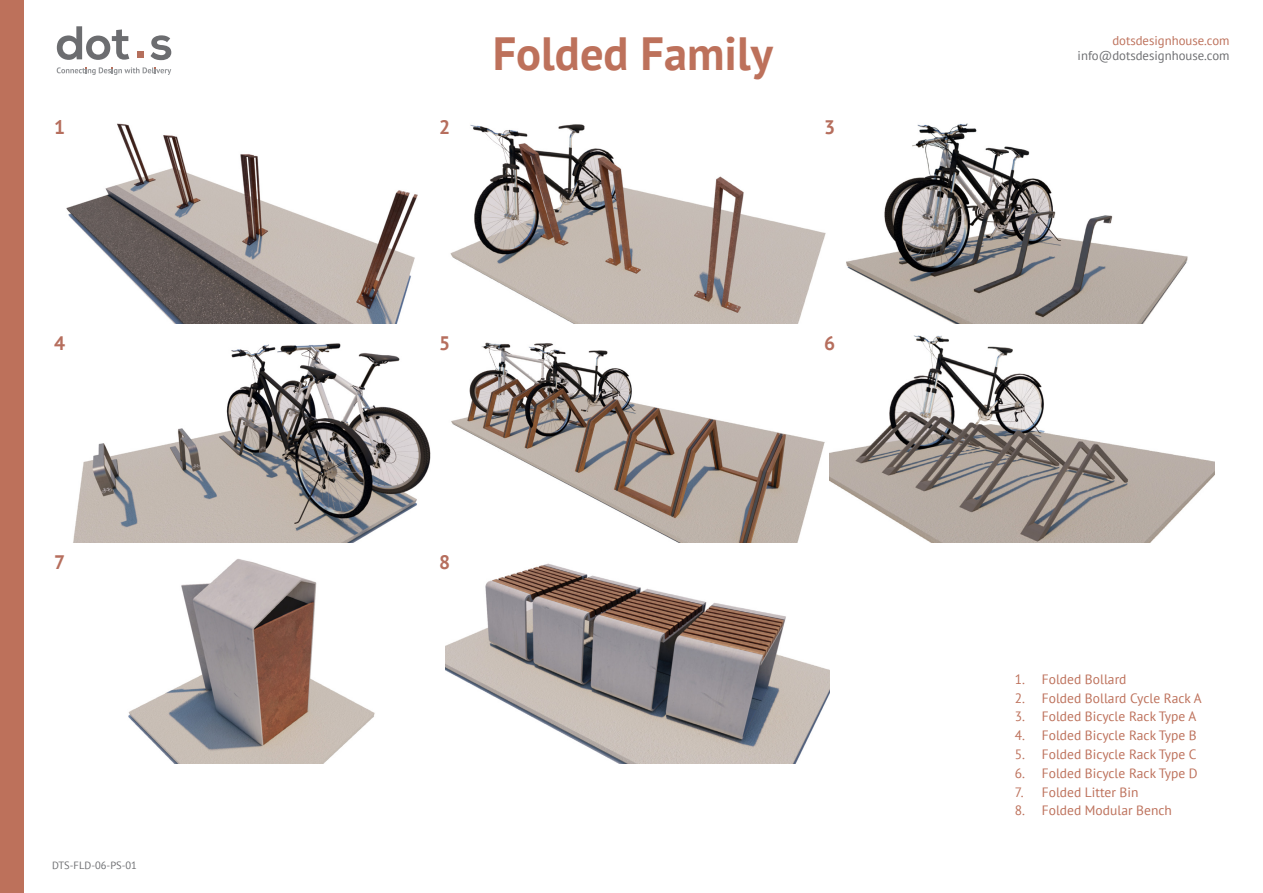
<style>
.page{position:relative;width:1263px;height:893px;background:#fff}
.page>*{position:absolute;margin:0;border:0;box-sizing:border-box;transform-origin:0 0}
.t1{font:700 46.5px "PT Sans";color:#bd715b}
.t2{font:700 19.5px "PT Sans";color:#b66e5d}
.t3{font:13.5px "PT Sans";color:#bd715b}
.t4{font:12.75px "PT Sans";color:#6d6e71}
.t5{font:12.75px "PT Sans";color:#bd715b}
.t6{font:10.5px "PT Sans";color:#6d6e71}
</style>
<div class="page">
<div style="left:0;top:0;width:23px;height:893px;background:#bd715b"></div>
<svg style="left:57px;top:26px;width:72px;height:34px"></svg>
<svg style="left:150px;top:35px;width:21px;height:25px"></svg>
<div style="left:137px;top:51px;width:6px;height:7px;background:#b56f5c"></div>
<svg style="left:57px;top:67px;width:114px;height:8px"></svg>
<img style="left:66px;top:123px;width:352px;height:200px">
<img style="left:450px;top:123px;width:738px;height:200px">
<img style="left:73px;top:335px;width:1141px;height:208px">
<img style="left:128px;top:559px;width:701px;height:204px">
<p class="t1" style="left:493px;top:23px;width:282px">Folded Family</p>
<p class="t5" style="left:1112px;top:32px;width:119px">dotsdesignhouse.com</p>
<p class="t4" style="left:1078px;top:47px;width:153px">info@dotsdesignhouse.com</p>
<p class="t2" style="left:54px;top:114px;width:13px">1</p>
<p class="t2" style="left:439px;top:114px;width:13px">2</p>
<p class="t2" style="left:824px;top:114px;width:13px">3</p>
<p class="t2" style="left:54px;top:330px;width:13px">4</p>
<p class="t2" style="left:439px;top:330px;width:13px">5</p>
<p class="t2" style="left:824px;top:330px;width:13px">6</p>
<p class="t2" style="left:54px;top:549px;width:13px">7</p>
<p class="t2" style="left:439px;top:549px;width:13px">8</p>
<p class="t3" style="left:1015px;top:671px;width:12px">1.</p>
<p class="t3" style="left:1042px;top:671px;width:86px">Folded Bollard</p>
<p class="t3" style="left:1015px;top:689px;width:12px">2.</p>
<p class="t3" style="left:1042px;top:689px;width:161px">Folded Bollard Cycle Rack A</p>
<p class="t3" style="left:1015px;top:708px;width:12px">3.</p>
<p class="t3" style="left:1042px;top:708px;width:156px">Folded Bicycle Rack Type A</p>
<p class="t3" style="left:1015px;top:727px;width:12px">4.</p>
<p class="t3" style="left:1042px;top:727px;width:156px">Folded Bicycle Rack Type B</p>
<p class="t3" style="left:1015px;top:745px;width:12px">5.</p>
<p class="t3" style="left:1042px;top:745px;width:156px">Folded Bicycle Rack Type C</p>
<p class="t3" style="left:1015px;top:765px;width:12px">6.</p>
<p class="t3" style="left:1042px;top:765px;width:157px">Folded Bicycle Rack Type D</p>
<p class="t3" style="left:1015px;top:783px;width:10px">7.</p>
<p class="t3" style="left:1042px;top:783px;width:98px">Folded Litter Bin</p>
<p class="t3" style="left:1015px;top:802px;width:12px">8.</p>
<p class="t3" style="left:1042px;top:802px;width:132px">Folded Modular Bench</p>
<p class="t6" style="left:52px;top:858px;width:86px">DTS-FLD-06-PS-01</p>
</div>
